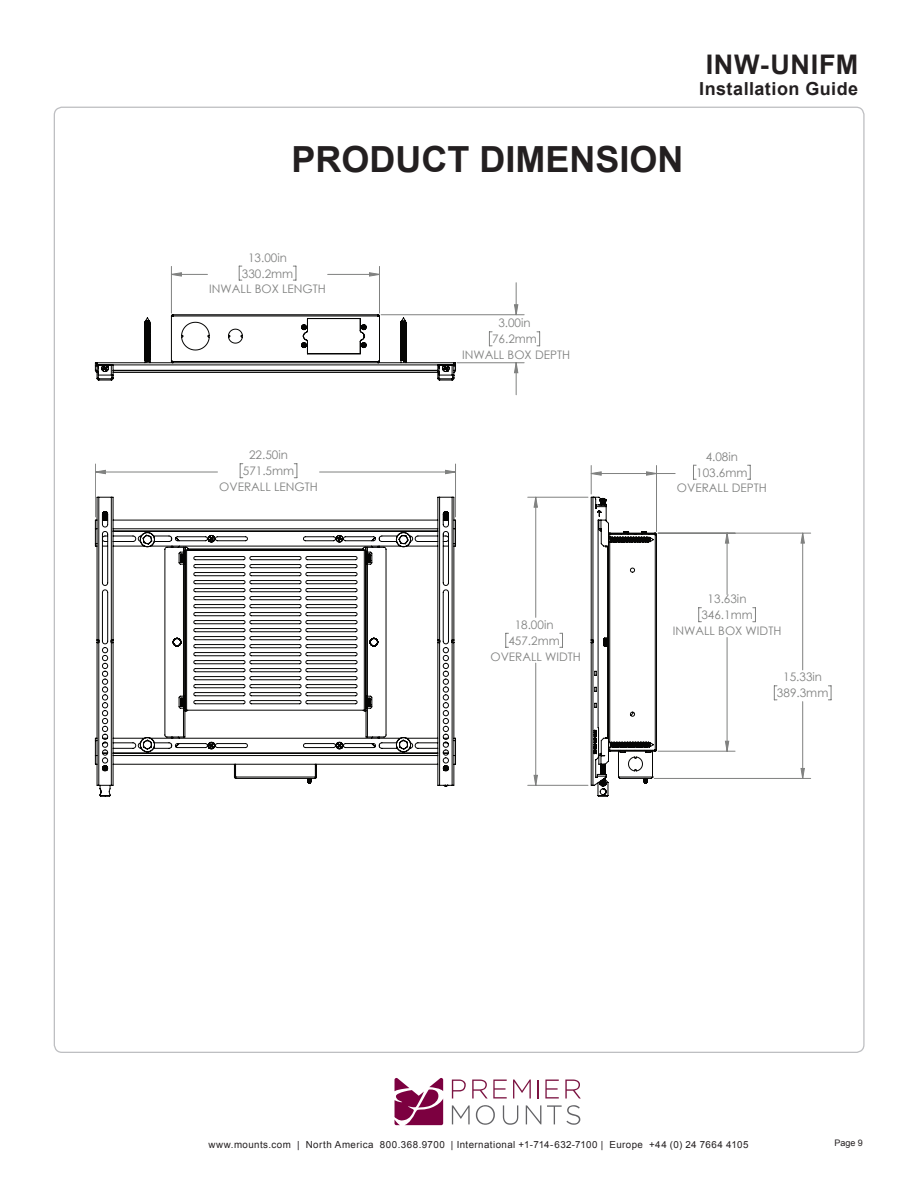
<style>
.page{position:relative;width:918px;height:1188px;background:#fff}
.page>*{position:absolute;margin:0;border:0;box-sizing:border-box;transform-origin:0 0}
.t1{font:700 36px "Arial";color:#231f20}
.t2{font:700 27px "Arial";letter-spacing:.025em;color:#231f20}
.t3{font:700 18px "Arial";letter-spacing:.025em;color:#231f20}
.t4{font:11.7px/15.8px "Century Gothic";color:#808180;text-align:center}
.t5{font:9.75px "Arial";letter-spacing:.045em;color:#231f20}
.t6{font:9px "Arial";color:#231f20}
</style>
<div class="page">
<svg style="left:395px;top:1078px;width:48px;height:47px"></svg>
<svg style="left:452px;top:1080px;width:14px;height:19px"></svg>
<svg style="left:472px;top:1080px;width:35px;height:19px"></svg>
<svg style="left:513px;top:1080px;width:18px;height:19px"></svg>
<svg style="left:537px;top:1080px;width:2px;height:19px"></svg>
<svg style="left:545px;top:1080px;width:14px;height:19px"></svg>
<svg style="left:565px;top:1080px;width:16px;height:19px"></svg>
<svg style="left:452px;top:1105px;width:18px;height:19px"></svg>
<svg style="left:476px;top:1105px;width:19px;height:20px"></svg>
<svg style="left:503px;top:1105px;width:15px;height:20px"></svg>
<svg style="left:526px;top:1105px;width:15px;height:19px"></svg>
<svg style="left:547px;top:1105px;width:33px;height:20px"></svg>
<hr style="left:528px;top:785px;width:60px;height:1px;background:#808180">
<svg style="left:828px;top:686px;width:4px;height:15px"></svg>
<hr style="left:654px;top:778px;width:157px;height:1px;background:#808180">
<hr style="left:658px;top:533px;width:153px;height:1px;background:#808180">
<svg style="left:293px;top:266px;width:4px;height:7px"></svg>
<hr style="left:171px;top:266px;width:1px;height:47px;background:#808180">
<hr style="left:379px;top:266px;width:1px;height:47px;background:#808180">
<svg style="left:95px;top:273px;width:709px;height:512px"></svg>
<svg style="left:95px;top:497px;width:361px;height:300px"></svg>
<svg style="left:591px;top:466px;width:84px;height:331px"></svg>
<svg style="left:95px;top:314px;width:361px;height:67px"></svg>
<h2 class="t2" style="left:706px;top:47px;width:154px">INW-UNIFM</h2>
<h3 class="t3" style="left:699px;top:77px;width:161px">Installation Guide</h3>
<p class="t1" style="left:292px;top:135px;width:394px">PRODUCT DIMENSION</p>
<p class="t4" style="left:209px;top:249px;width:118px">13.00in<br>330.2mm<br>INWALL BOX LENGTH</p>
<p class="t4" style="left:462px;top:315px;width:109px">3.00in<br>76.2mm<br>INWALL BOX DEPTH</p>
<p class="t4" style="left:219px;top:447px;width:100px">22.50in<br>571.5mm<br>OVERALL LENGTH</p>
<p class="t4" style="left:490px;top:617px;width:92px">18.00in<br>457.2mm<br>OVERALL WIDTH</p>
<p class="t4" style="left:677px;top:449px;width:91px">4.08in<br>103.6mm<br>OVERALL DEPTH</p>
<p class="t4" style="left:673px;top:591px;width:110px">13.63in<br>346.1mm<br>INWALL BOX WIDTH</p>
<p class="t4" style="left:777px;top:669px;width:53px">15.33in<br>389.3mm</p>
<p class="t5" style="left:208px;top:1138px;width:542px">www.mounts.com | North America 800.368.9700 | International +1-714-632-7100 | Europe +44 (0) 24 7664 4105</p>
<p class="t6" style="left:834px;top:1137px;width:30px">Page 9</p>
</div>
